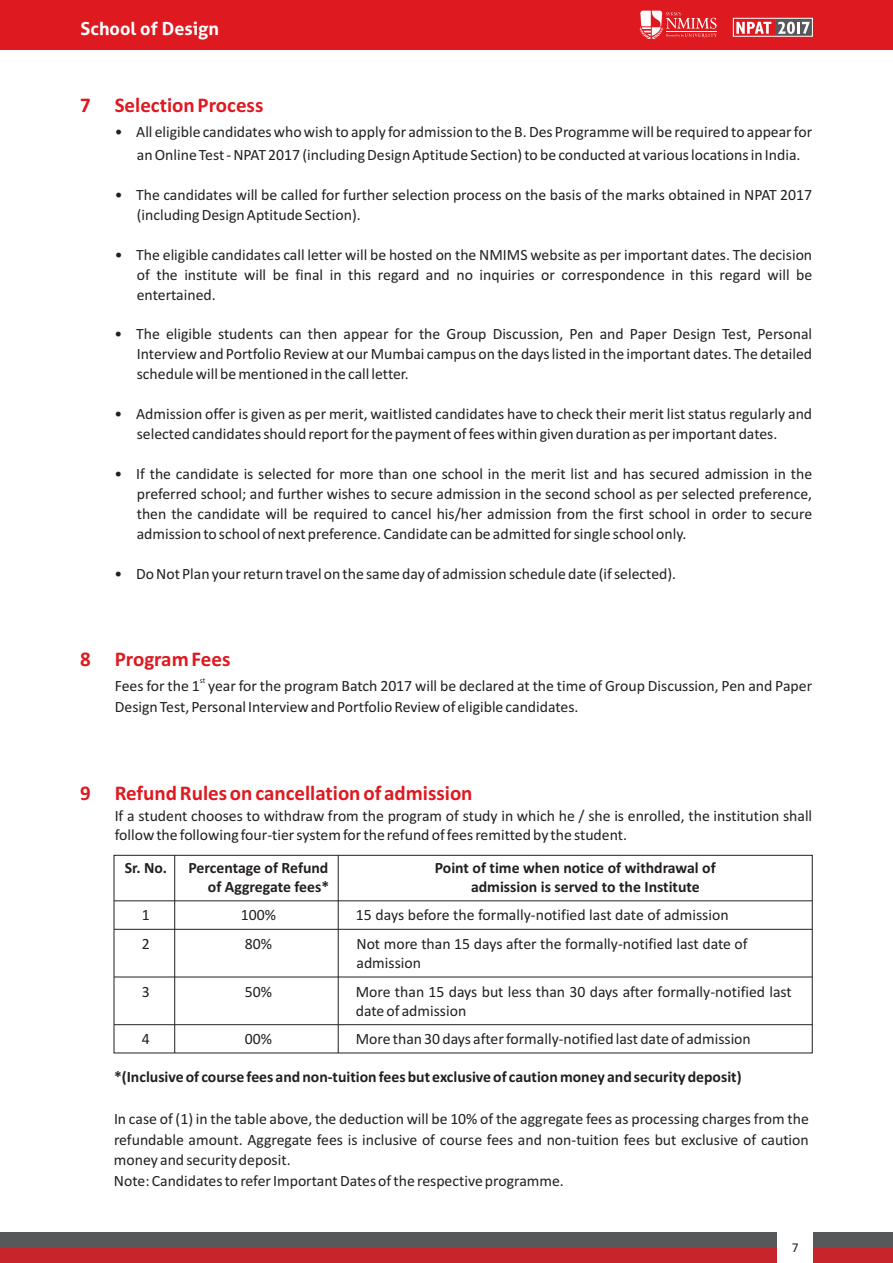
<style>
.page{position:relative;width:893px;height:1263px;background:#fff}
.page>*{position:absolute;margin:0;border:0;box-sizing:border-box;transform-origin:0 0}
.t1{font:700 21px "Calibri";color:#de1920}
.t2{font:700 18px "Aller";color:#fff}
.t3{font:15.75px/20px "Calibri";color:#231f20}
.t4{font:700 15.75px/19.2px "Calibri";color:#231f20;text-align:right}
.t5{font:13.5px "Calibri";color:#231f20}
.t6{font:7.8px "Calibri";color:#231f20}
</style>
<div class="page">
<div style="left:0;top:1247px;width:893px;height:16px;background:#c8242b"></div>
<div style="left:0;top:1232px;width:893px;height:15px;background:#57585a"></div>
<div style="left:777px;top:1232px;width:35px;height:31px;background:#fff"></div>
<div style="left:0;top:0;width:893px;height:50px;background:#de1920"></div>
<svg style="left:639px;top:11px;width:78px;height:28px"></svg>
<div style="left:733px;top:18px;width:42px;height:18px;background:linear-gradient(to right,#de181f,#de1b22)"></div>
<div style="left:775px;top:18px;width:37px;height:18px;background:#57585a"></div>
<svg style="left:736px;top:22px;width:35px;height:12px"></svg>
<svg style="left:778px;top:22px;width:32px;height:12px"></svg>
<div style="left:733px;top:18px;width:80px;height:19px;border:1px solid #fff"></div>
<div style="left:114px;top:855px;width:699px;height:198px;border:1px solid #231f20"></div>
<hr style="left:174px;top:855px;width:1px;height:198px;background:#231f20">
<hr style="left:114px;top:900px;width:698px;height:1px;background:#231f20">
<hr style="left:338px;top:855px;width:1px;height:198px;background:#231f20">
<hr style="left:114px;top:929px;width:698px;height:1px;background:#231f20">
<hr style="left:114px;top:977px;width:698px;height:1px;background:#231f20">
<hr style="left:114px;top:1024px;width:698px;height:1px;background:#231f20">
<p class="t2" style="left:81px;top:22px;width:140px">School of Design</p>
<h1 class="t1" style="left:80px;top:96px;width:185px">7 Selection Process</h1>
<p class="t3" style="left:137px;top:121px;width:677px;line-height:23.1px;text-indent:-22px">• All eligible candidates who wish to apply for admission to the B. Des Programme will be required to appear for an Online Test - NPAT 2017 (including Design Aptitude Section) to be conducted at various locations in India.</p>
<p class="t3" style="left:137px;top:186px;width:677px;text-indent:-22px">• The candidates will be called for further selection process on the basis of the marks obtained in NPAT 2017 (including Design Aptitude Section).</p>
<p class="t3" style="left:137px;top:246px;width:677px;text-align:justify;text-indent:-22px">• The eligible candidates call letter will be hosted on the NMIMS website as per important dates. The decision of the institute will be final in this regard and no inquiries or correspondence in this regard will be entertained.</p>
<p class="t3" style="left:137px;top:325px;width:677px;text-align:justify;text-indent:-22px">• The eligible students can then appear for the Group Discussion, Pen and Paper Design Test, Personal Interview and Portfolio Review at our Mumbai campus on the days listed in the important dates. The detailed schedule will be mentioned in the call letter.</p>
<p class="t3" style="left:137px;top:405px;width:677px;text-indent:-22px">• Admission offer is given as per merit, waitlisted candidates have to check their merit list status regularly and selected candidates should report for the payment of fees within given duration as per important dates.</p>
<p class="t3" style="left:137px;top:465px;width:677px;text-align:justify;text-indent:-22px">• If the candidate is selected for more than one school in the merit list and has secured admission in the preferred school; and further wishes to secure admission in the second school as per selected preference, then the candidate will be required to cancel his/her admission from the first school in order to secure admission to school of next preference. Candidate can be admitted for single school only.</p>
<p class="t3" style="left:115px;top:565px;width:563px">• Do Not Plan your return travel on the same day of admission schedule date (if selected).</p>
<h1 class="t1" style="left:80px;top:650px;width:12px">8</h1>
<h1 class="t1" style="left:115px;top:650px;width:117px">Program Fees</h1>
<p class="t6" style="left:200px;top:677px;width:7px">st</p>
<p class="t3" style="left:115px;top:677px;width:699px;line-height:21.1px">Fees for the 1 year for the program Batch 2017 will be declared at the time of Group Discussion, Pen and Paper<br>Design Test, Personal Interview and Portfolio Review of eligible candidates.</p>
<h1 class="t1" style="left:80px;top:784px;width:12px">9</h1>
<h1 class="t1" style="left:115px;top:784px;width:359px">Refund Rules on cancellation of admission</h1>
<p class="t3" style="left:115px;top:806px;width:699px">If a student chooses to withdraw from the program of study in which he / she is enrolled, the institution shall</p>
<p class="t3" style="left:115px;top:826px;width:514px">follow the following four-tier system for the refund of fees remitted by the student.</p>
<p class="t4" style="left:125px;top:859px;width:44px">Sr. No.</p>
<p class="t4" style="left:188px;top:859px;width:142px">Percentage of Refund of Aggregate fees*</p>
<p class="t4" style="left:471px;top:859px;width:246px;text-align:left;text-indent:-36px">Point of time when notice of withdrawal of admission is served to the Institute</p>
<p class="t3" style="left:142px;top:906px;width:9px">1</p>
<p class="t3" style="left:241px;top:906px;width:37px">100%</p>
<p class="t3" style="left:356px;top:906px;width:374px">15 days before the formally-notified last date of admission</p>
<p class="t3" style="left:142px;top:935px;width:9px">2</p>
<p class="t3" style="left:245px;top:935px;width:29px">80%</p>
<p class="t3" style="left:356px;top:935px;width:393px;line-height:19.2px">Not more than 15 days after the formally-notified last date of admission</p>
<p class="t3" style="left:142px;top:983px;width:9px">3</p>
<p class="t3" style="left:245px;top:983px;width:29px">50%</p>
<p class="t3" style="left:356px;top:983px;width:438px;line-height:19.2px">More than 15 days but less than 30 days after formally-notified last date of admission</p>
<p class="t3" style="left:142px;top:1030px;width:9px">4</p>
<p class="t3" style="left:245px;top:1030px;width:29px">00%</p>
<p class="t3" style="left:356px;top:1030px;width:397px">More than 30 days after formally-notified last date of admission</p>
<p class="t4" style="left:114px;top:1069px;width:629px">*(Inclusive of course fees and non-tuition fees but exclusive of caution money and security deposit)</p>
<p class="t3" style="left:114px;top:1109px;width:696px;line-height:20.7px">In case of (1) in the table above, the deduction will be 10% of the aggregate fees as processing charges from the refundable amount. Aggregate fees is inclusive of course fees and non-tuition fees but exclusive of caution money and security deposit.<br>Note: Candidates to refer Important Dates of the respective programme.</p>
<p class="t5" style="left:792px;top:1242px;width:8px">7</p>
</div>
